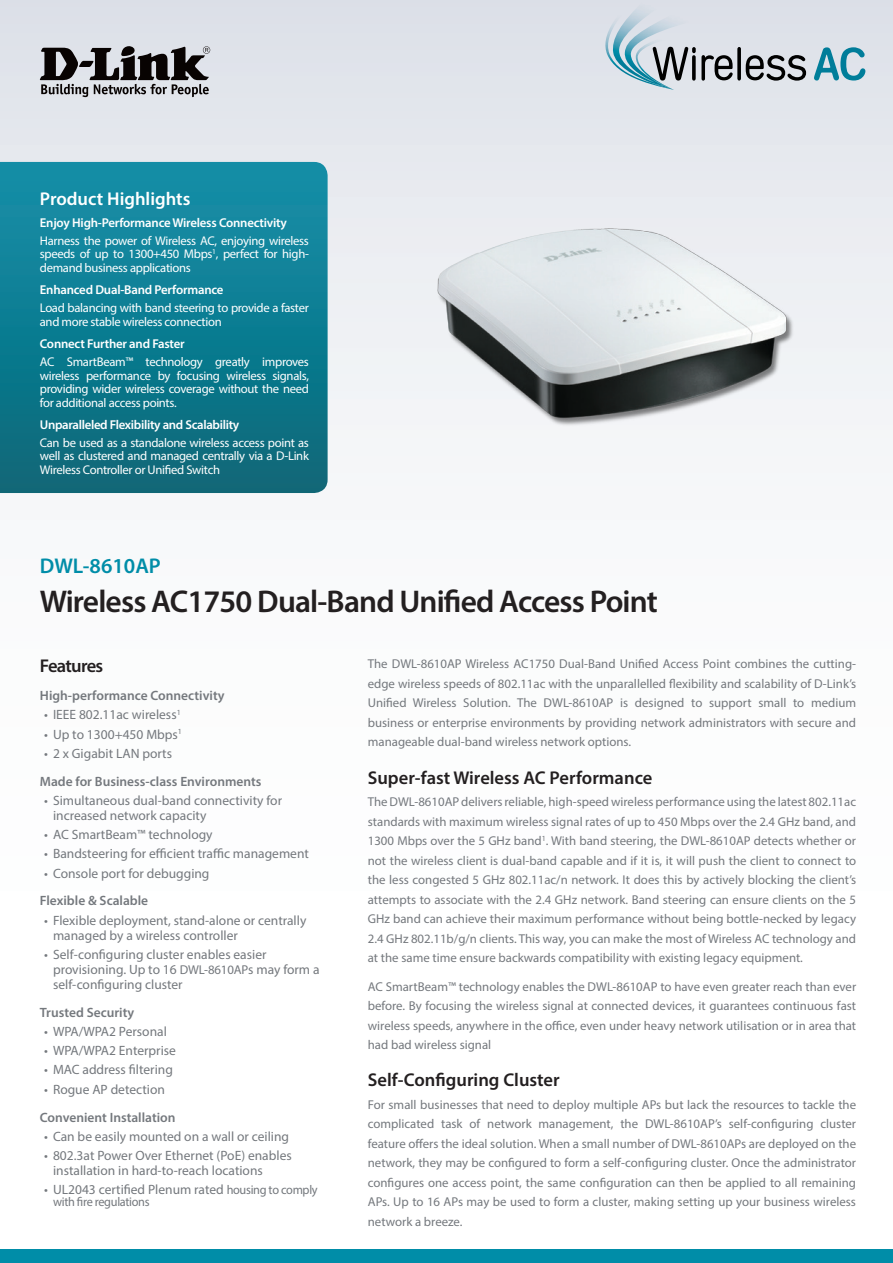
<style>
.page{position:relative;width:893px;height:1263px;background:#fff}
.page>*{position:absolute;margin:0;border:0;box-sizing:border-box;transform-origin:0 0}
.t1{font:600 31.5px "Myriad Pro";letter-spacing:-.025em;color:#231f20}
.t2{font:600 21.3px "Myriad Pro";color:#008da8}
.t3{font:600 18.6px "Myriad Pro";color:#231f20}
.t4{font:600 18.6px "Myriad Pro";color:#fff}
.t5{font:600 18.6px "Myriad Pro";letter-spacing:-.04em;color:#231f20}
.t6{font:13.5px/15px "Myriad Pro";color:#74787d}
.t7{font:600 13.5px "Myriad Pro";color:#74787d}
.t8{font:12.9px/19.5px "Myriad Pro";color:#74787d;text-align:justify}
.t9{font:600 12.9px "Myriad Pro";letter-spacing:-.015em;color:#fff}
.t10{font:12.75px "Myriad Pro";letter-spacing:-.025em;color:#74787d}
.t11{font:12.6px/13.5px "Myriad Pro";letter-spacing:-.025em;color:#fff;text-align:justify}
.s1{font-size:12.9px}
.s2{font-size:12.75px}
</style>
<div class="page">
<div style="left:0;top:0;width:893px;height:1084px;background:linear-gradient(to bottom,#e3e6ec,#fff)"></div>
<div style="left:0;top:1249px;width:893px;height:14px;background:#008da8"></div>
<svg style="left:0;top:162px;width:328px;height:331px;background:#0f7c90"></svg>
<svg style="left:40px;top:46px;width:170px;height:51px;background:#807f83"></svg>
<img style="left:603px;top:5px;width:48px;height:85px">
<img style="left:611px;top:0;width:97px;height:86px">
<img style="left:651px;top:83px;width:2px;height:7px">
<svg style="left:653px;top:47px;width:153px;height:43px;background:#a5a8ae"></svg>
<svg style="left:814px;top:47px;width:51px;height:34px;background:#80b7c8"></svg>
<img style="left:423px;top:214px;width:378px;height:217px">
<h3 class="t4" style="left:40px;top:187px;width:152px">Product Highlights</h3>
<p class="t9" style="left:40px;top:214px;width:249px">Enjoy High-Performance Wireless Connectivity</p>
<p class="t11" style="left:40px;top:234px;width:271px">Harness the power of Wireless AC, enjoying wireless speeds of up to 1300+450 Mbps<sup>1</sup>, perfect for high&shy;demand business applications</p>
<p class="t9" style="left:40px;top:282px;width:185px">Enhanced Dual-Band Performance</p>
<p class="t11" style="left:40px;top:301px;width:271px">Load balancing with band steering to provide a faster and more stable wireless connection</p>
<p class="t9" style="left:40px;top:336px;width:146px">Connect Further and Faster</p>
<p class="t11" style="left:40px;top:355px;width:271px">AC SmartBeam™ technology greatly improves wireless performance by focusing wireless signals, providing wider wireless coverage without the need for additional access points.</p>
<p class="t9" style="left:40px;top:416px;width:201px">Unparalleled Flexibility and Scalability</p>
<p class="t11" style="left:40px;top:436px;width:271px">Can be used as a standalone wireless access point as well as clustered and managed centrally via a D-Link Wireless Controller or Unified Switch</p>
<h2 class="t2" style="left:40px;top:552px;width:123px">DWL-8610AP</h2>
<h1 class="t1" style="left:40px;top:582px;width:619px">Wireless AC1750 Dual-Band Unified Access Point</h1>
<h3 class="t5" style="left:40px;top:654px;width:65px">Features</h3>
<p class="t7" style="left:40px;top:687px;width:186px">High-performance Connectivity</p>
<p class="t6" style="left:44px;top:707px;width:138px">• IEEE 802.11ac wireless<sup>1</sup></p>
<p class="t6" style="left:44px;top:726px;width:139px">• Up to 1300+450 Mbps<sup>1</sup></p>
<p class="t6" style="left:44px;top:746px;width:129px">• 2 x Gigabit LAN ports</p>
<p class="t7" style="left:40px;top:772px;width:223px">Made for Business-class Environments</p>
<p class="t6" style="left:53px;top:793px;width:231px;text-indent:-9px">• Simultaneous dual-band connectivity for increased network capacity</p>
<p class="t6" style="left:44px;top:827px;width:170px">• AC SmartBeam™ technology</p>
<p class="t6" style="left:44px;top:846px;width:266px">• Bandsteering for efficient traffic management</p>
<p class="t6" style="left:44px;top:865px;width:167px">• Console port for debugging</p>
<p class="t7" style="left:40px;top:892px;width:110px">Flexible &amp; Scalable</p>
<p class="t6" style="left:53px;top:912px;width:255px;text-indent:-9px">• Flexible deployment, stand-alone or centrally managed by a wireless controller</p>
<p class="t6" style="left:53px;top:947px;width:268px;text-indent:-9px">• Self-configuring cluster enables easier provisioning. Up to 16 <span class="s1">DWL-8610AP</span>s may form a self-configuring cluster</p>
<p class="t7" style="left:40px;top:1003px;width:96px">Trusted Security</p>
<p class="t6" style="left:44px;top:1024px;width:124px">• WPA/WPA2 Personal</p>
<p class="t6" style="left:44px;top:1043px;width:133px">• WPA/WPA2 Enterprise</p>
<p class="t6" style="left:44px;top:1062px;width:130px">• MAC address filtering</p>
<p class="t6" style="left:44px;top:1081px;width:122px">• Rogue AP detection</p>
<p class="t7" style="left:40px;top:1108px;width:137px">Convenient Installation</p>
<p class="t6" style="left:44px;top:1128px;width:246px">• Can be easily mounted on a wall or ceiling</p>
<p class="t6" style="left:53px;top:1148px;width:240px;text-indent:-9px">• 802.3at Power Over Ethernet (PoE) enables installation in hard-to-reach locations</p>
<p class="t6" style="left:44px;top:1182px;width:275px">• UL2043 certified Plenum rated <span class="s2">housing to comply</span></p>
<p class="t10" style="left:53px;top:1193px;width:98px">with fire regulations</p>
<p class="t8" style="left:368px;top:654px;width:490px">The DWL-8610AP Wireless AC1750 Dual-Band Unified Access Point combines the cutting&shy;edge wireless speeds of 802.11ac with the unparallelled flexibility and scalability of D-Link’s Unified Wireless Solution. The DWL-8610AP is designed to support small to medium business or enterprise environments by providing network administrators with secure and manageable dual-band wireless network options.</p>
<h3 class="t3" style="left:368px;top:765px;width:286px">Super-fast Wireless AC Performance</h3>
<p class="t8" style="left:368px;top:792px;width:490px">The DWL-8610AP delivers reliable, high-speed wireless performance using the latest 802.11ac standards with maximum wireless signal rates of up to 450 Mbps over the 2.4 GHz band, and 1300 Mbps over the 5 GHz band<sup>1</sup>. With band steering, the DWL-8610AP detects whether or not the wireless client is dual-band capable and if it is, it will push the client to connect to the less congested 5 GHz 802.11ac/n network. It does this by actively blocking the client’s attempts to associate with the 2.4 GHz network. Band steering can ensure clients on the 5<br>GHz band can achieve their maximum performance without being bottle-necked by legacy 2.4 GHz 802.11b/g/n clients. This way, you can make the most of Wireless AC technology and at the same time ensure backwards compatibility with existing legacy equipment.</p>
<p class="t8" style="left:368px;top:976px;width:490px">AC SmartBeam™ technology enables the DWL-8610AP to have even greater reach than ever before. By focusing the wireless signal at connected devices, it guarantees continuous fast wireless speeds, anywhere in the office, even under heavy network utilisation or in area that had bad wireless signal</p>
<h3 class="t3" style="left:368px;top:1068px;width:193px">Self-Configuring Cluster</h3>
<p class="t8" style="left:368px;top:1094px;width:490px">For small businesses that need to deploy multiple APs but lack the resources to tackle the complicated task of network management, the DWL-8610AP’s self-configuring cluster feature offers the ideal solution. When a small number of DWL-8610APs are deployed on the network, they may be configured to form a self-configuring cluster. Once the administrator configures one access point, the same configuration can then be applied to all remaining APs. Up to 16 APs may be used to form a cluster, making setting up your business wireless network a breeze.</p>
</div>
